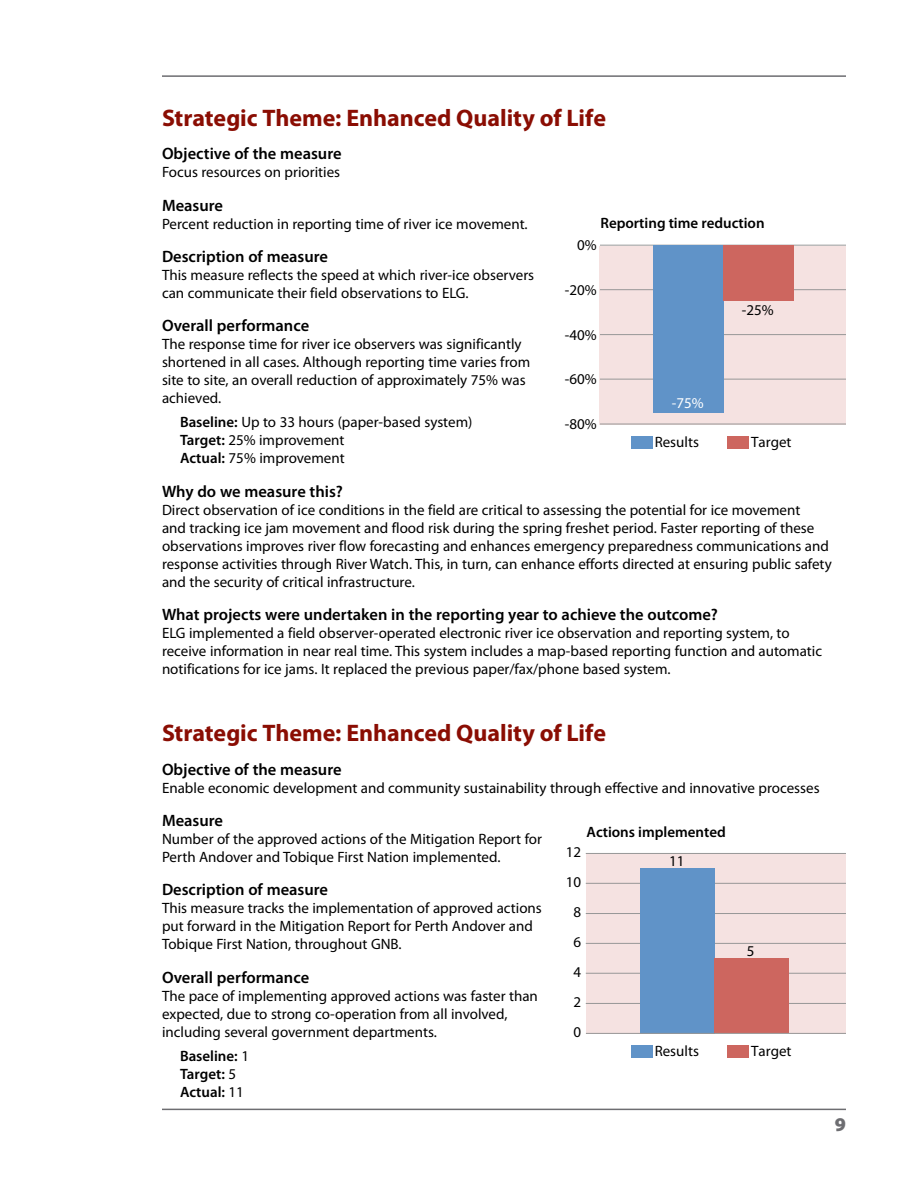
<style>
.page{position:relative;width:918px;height:1188px;background:#fff}
.page>*{position:absolute;margin:0;border:0;box-sizing:border-box;transform-origin:0 0}
.Performance_Measures{font:700 24px "Myriad Pro";letter-spacing:-.005em;color:#8a0d03}
.t1{font:900 19.5px "Myriad Pro";color:#6d6d71}
.chart_question{font:600 16.5px "Myriad Pro";color:#000}
.text{font:15px/18px "Myriad Pro";color:#000}
.text__b4_bullet{font:15px/18px "Myriad Pro";color:#000}
.text__indent{font:15px/18px "Myriad Pro";color:#000}
.text__indent-2{font:600 15px/18px "Myriad Pro";color:#000}
.t2{font:15px "Myriad Pro";color:#fff}
.s1{font-weight:600}
.s2{font-weight:400}
</style>
<div class="page">
<hr style="left:162px;top:1109px;width:684px;height:1px;background:#6d6d71">
<hr style="left:162px;top:75px;width:684px;height:2px;background:#6d6d71">
<div style="left:600px;top:246px;width:246px;height:178px;background:#f5e2e1"></div>
<hr style="left:600px;top:424px;width:246px;height:1px;background:#979797">
<hr style="left:600px;top:379px;width:246px;height:1px;background:#979797">
<hr style="left:600px;top:334px;width:246px;height:1px;background:#979797">
<hr style="left:600px;top:289px;width:246px;height:1px;background:#979797">
<hr style="left:600px;top:245px;width:246px;height:1px;background:#979797">
<div style="left:653px;top:245px;width:70px;height:168px;background:#6093c8"></div>
<div style="left:723px;top:245px;width:70px;height:56px;background:#cd665f"></div>
<div style="left:631px;top:436px;width:21px;height:12px;background:#6093c8"></div>
<div style="left:727px;top:436px;width:22px;height:12px;background:#cd665f"></div>
<div style="left:586px;top:854px;width:260px;height:180px;background:#f5e2e1"></div>
<hr style="left:586px;top:1003px;width:260px;height:1px;background:#979797">
<hr style="left:586px;top:973px;width:260px;height:1px;background:#979797">
<hr style="left:586px;top:943px;width:260px;height:1px;background:#979797">
<hr style="left:586px;top:913px;width:260px;height:1px;background:#979797">
<hr style="left:586px;top:883px;width:260px;height:1px;background:#979797">
<hr style="left:586px;top:853px;width:260px;height:1px;background:#979797">
<div style="left:641px;top:868px;width:74px;height:165px;background:#6093c8"></div>
<div style="left:715px;top:958px;width:74px;height:75px;background:#cd665f"></div>
<hr style="left:586px;top:1033px;width:260px;height:1px;background:#979797">
<div style="left:631px;top:1045px;width:21px;height:13px;background:#6093c8"></div>
<div style="left:727px;top:1045px;width:22px;height:13px;background:#cd665f"></div>
<p class="Performance_Measures" style="left:162px;top:102px;width:446px">Strategic Theme: Enhanced Quality of Life</p>
<p class="chart_question" style="left:162px;top:143px;width:181px">Objective of the measure</p>
<p class="text" style="left:162px;top:163px;width:180px">Focus resources on priorities</p>
<p class="chart_question" style="left:162px;top:195px;width:63px">Measure</p>
<p class="text" style="left:162px;top:214px;width:367px">Percent reduction in reporting time of river ice movement.</p>
<p class="chart_question" style="left:162px;top:246px;width:168px">Description of measure</p>
<p class="text" style="left:162px;top:266px;width:374px">This measure reflects the speed at which river-ice observers can communicate their field observations to ELG.</p>
<p class="chart_question" style="left:162px;top:315px;width:149px">Overall performance</p>
<p class="text__b4_bullet" style="left:162px;top:335px;width:370px">The response time for river ice observers was significantly shortened in all cases. Although reporting time varies from site to site, an overall reduction of approximately 75% was achieved.</p>
<p class="text__indent" style="left:180px;top:413px;width:294px"><span class="s1">Baseline:</span> Up to 33 hours (paper-based system)<br><span class="s1">Target:</span> 25% improvement<br><span class="s1">Actual:</span> 75% improvement</p>
<p class="chart_question" style="left:162px;top:480px;width:183px">Why do we measure this?</p>
<p class="text" style="left:162px;top:500px;width:671px">Direct observation of ice conditions in the field are critical to assessing the potential for ice movement<br>and tracking ice jam movement and flood risk during the spring freshet period. Faster reporting of these observations improves river flow forecasting and enhances emergency preparedness communications and response activities through River Watch. This, in turn, can enhance efforts directed at ensuring public safety and the security of critical infrastructure.</p>
<p class="chart_question" style="left:162px;top:604px;width:558px">What projects were undertaken in the reporting year to achieve the outcome?</p>
<p class="text" style="left:162px;top:624px;width:662px">ELG implemented a field observer-operated electronic river ice observation and reporting system, to receive information in near real time. This system includes a map-based reporting function and automatic notifications for ice jams. It replaced the previous paper/fax/phone based system.</p>
<p class="text__indent-2" style="left:600px;top:213px;width:166px">Reporting time reduction</p>
<p class="text" style="left:577px;top:236px;width:21px">0%</p>
<p class="text" style="left:565px;top:281px;width:33px">-20%</p>
<p class="text" style="left:742px;top:301px;width:33px">-25%</p>
<p class="text" style="left:565px;top:325px;width:33px">-40%</p>
<p class="text" style="left:565px;top:370px;width:33px">-60%</p>
<p class="t2" style="left:672px;top:394px;width:33px">-75%</p>
<p class="text" style="left:565px;top:415px;width:33px">-80%</p>
<p class="text" style="left:655px;top:432px;width:46px">Results</p>
<p class="text" style="left:751px;top:432px;width:42px">Target</p>
<p class="Performance_Measures" style="left:162px;top:718px;width:446px">Strategic Theme: Enhanced Quality of Life</p>
<p class="chart_question" style="left:162px;top:759px;width:181px">Objective of the measure</p>
<p class="text" style="left:162px;top:778px;width:659px">Enable economic development and community sustainability through effective and innovative processes</p>
<p class="chart_question" style="left:162px;top:810px;width:63px">Measure</p>
<p class="text" style="left:162px;top:830px;width:382px">Number of the approved actions of the Mitigation Report for<br>Perth Andover and Tobique First Nation implemented.</p>
<p class="chart_question" style="left:162px;top:879px;width:168px">Description of measure</p>
<p class="text" style="left:162px;top:899px;width:381px">This measure tracks the implementation of approved actions put forward in the Mitigation Report for Perth Andover and<br>Tobique First Nation, throughout GNB.</p>
<p class="chart_question" style="left:162px;top:966px;width:149px">Overall performance</p>
<p class="text__b4_bullet" style="left:162px;top:986px;width:377px">The pace of implementing approved actions was faster than expected, due to strong co-operation from all involved, including several government departments.</p>
<p class="text__indent-2" style="left:180px;top:1046px;width:71px">Baseline: <span class="s2">1<br></span>Target: <span class="s2">5<br></span>Actual: <span class="s2">11</span></p>
<p class="text__indent-2" style="left:586px;top:823px;width:141px">Actions implemented</p>
<p class="text" style="left:566px;top:842px;width:17px">12</p>
<p class="text" style="left:669px;top:851px;width:17px">11</p>
<p class="text" style="left:566px;top:872px;width:17px">10</p>
<p class="text" style="left:573px;top:902px;width:9px">8</p>
<p class="text" style="left:573px;top:932px;width:9px">6</p>
<p class="text" style="left:747px;top:942px;width:9px">5</p>
<p class="text" style="left:573px;top:962px;width:9px">4</p>
<p class="text" style="left:573px;top:992px;width:9px">2</p>
<p class="text" style="left:573px;top:1022px;width:9px">0</p>
<p class="text" style="left:655px;top:1042px;width:46px">Results</p>
<p class="text" style="left:751px;top:1042px;width:42px">Target</p>
<h2 class="t1" style="left:835px;top:1112px;width:13px">9</h2>
</div>
